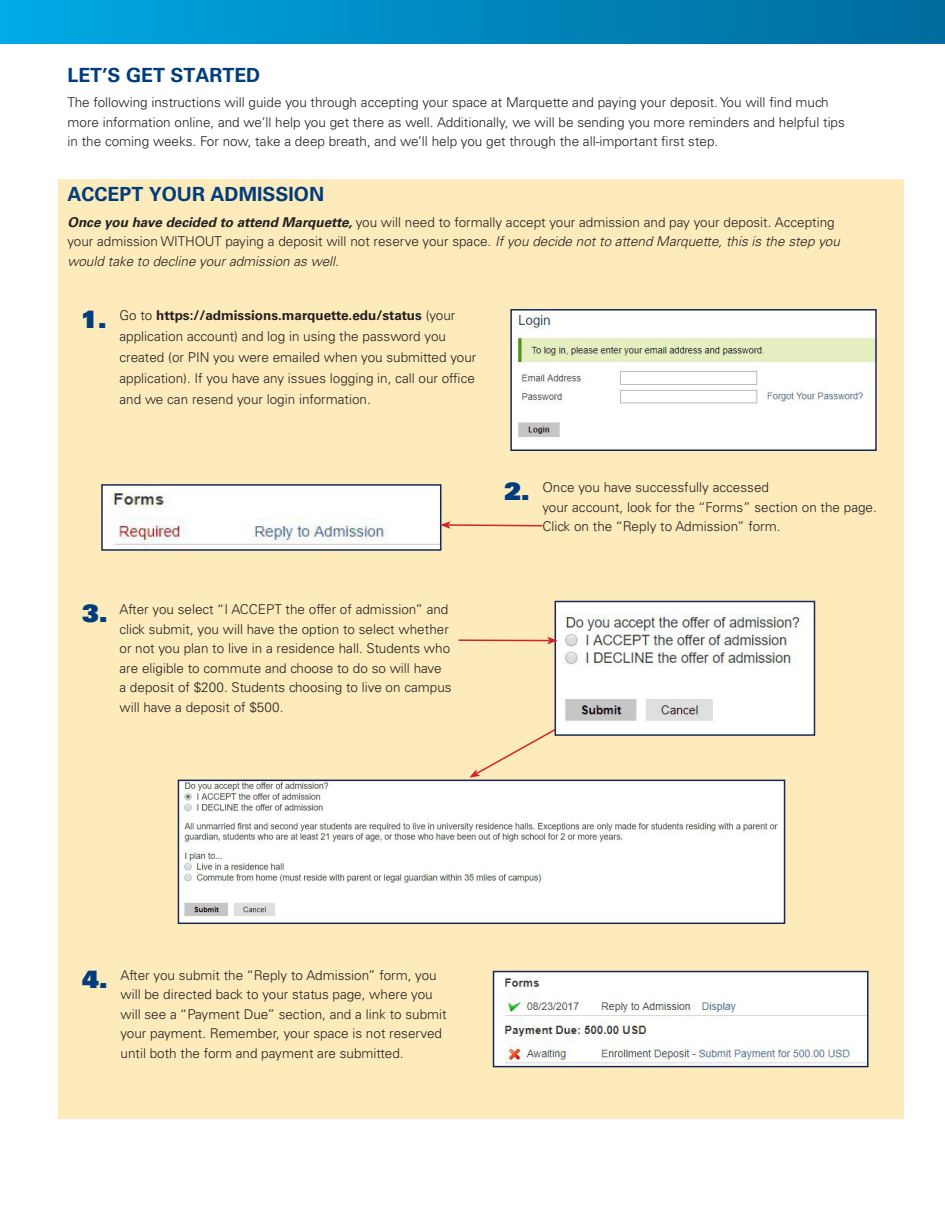
<style>
.page{position:relative;width:945px;height:1215px;background:#fff}
.page>*{position:absolute;margin:0;border:0;box-sizing:border-box;transform-origin:0 0}
.t1{font:24px "Univers LT Std X Black";color:#013d7d}
.t2{font:700 19.5px "Univers LT Std";color:#013d7d}
.t3{font:300 13.5px/19.5px "Univers LT Std";color:#231f20}
.s1{font-weight:700;font-style:italic}
.s2{font-style:italic}
.s3{font-weight:700}
.s4{font-family:"Univers LT Std X Black";font-weight:400;font-size:24px;color:#013d7d}
</style>
<div class="page">
<div style="left:58px;top:179px;width:846px;height:940px;background:#feebbb"></div>
<img style="left:104px;top:487px;width:334px;height:61px">
<div style="left:101px;top:484px;width:340px;height:67px;border:2px solid #172757"></div>
<svg style="left:440px;top:521px;width:103px;height:8px"></svg>
<div style="left:0;top:0;width:945px;height:43px;background:linear-gradient(to right,#00a9e5,#006a9c)"></div>
<img style="left:513px;top:312px;width:361px;height:136px">
<div style="left:510px;top:309px;width:367px;height:142px;border:2px solid #172757"></div>
<img style="left:496px;top:974px;width:370px;height:90px">
<div style="left:493px;top:971px;width:376px;height:96px;border:2px solid #172757"></div>
<img style="left:181px;top:783px;width:601px;height:138px">
<div style="left:178px;top:780px;width:607px;height:144px;border:2px solid #172757"></div>
<svg style="left:469px;top:724px;width:86px;height:54px"></svg>
<img style="left:558px;top:604px;width:254px;height:129px">
<div style="left:555px;top:601px;width:260px;height:135px;border:2px solid #172757"></div>
<hr style="left:459px;top:639px;width:91px;height:2px;background:#d1232a">
<svg style="left:547px;top:637px;width:11px;height:7px"></svg>
<h2 class="t2" style="left:68px;top:63px;width:194px">LET’S GET STARTED</h2>
<p class="t3" style="left:68px;top:93px;width:779px">The following instructions will guide you through accepting your space at Marquette and paying your deposit. You will find much more information online, and we’ll help you get there as well. Additionally, we will be sending you more reminders and helpful tips in the coming weeks. For now, take a deep breath, and we’ll help you get through the all-important first step.</p>
<h2 class="t2" style="left:68px;top:183px;width:258px">ACCEPT YOUR ADMISSION</h2>
<p class="t3" style="left:68px;top:212px;width:774px"><span class="s1">Once you have decided to attend Marquette,</span> you will need to formally accept your admission and pay your deposit. Accepting your admission WITHOUT paying a deposit will not reserve your space. <span class="s2">If you decide not to attend Marquette, this is the step you would take to decline your admission as well.</span></p>
<h1 class="t1" style="left:81px;top:303px;width:27px">1.</h1>
<p class="t3" style="left:119px;top:305px;width:358px;line-height:21px">Go to <span class="s3">https://admissions.marquette.edu/status</span> (your application account) and log in using the password you created (or PIN you were emailed when you submitted your application). If you have any issues logging in, call our office and we can resend your login information.</p>
<h1 class="t1" style="left:82px;top:597px;width:27px">3.</h1>
<p class="t3" style="left:119px;top:600px;width:334px">After you select “I ACCEPT the offer of admission” and click submit, you will have the option to select whether or not you plan to live in a residence hall. Students who are eligible to commute and choose to do so will have a deposit of $200. Students choosing to live on campus will have a deposit of $500.</p>
<h1 class="t1" style="left:504px;top:476px;width:27px">2.</h1>
<p class="t3" style="left:542px;top:478px;width:336px">Once you have successfully accessed<br>your account, look for the “Forms” section on the page.<br>Click on the “Reply to Admission” form.</p>
<p class="t3" style="left:120px;top:965px;width:328px;text-indent:-38px"><span class="s4">4.</span> After you submit the “Reply to Admission” form, you will be directed back to your status page, where you will see a “Payment Due” section, and a link to submit your payment. Remember, your space is not reserved until both the form and payment are submitted.</p>
</div>
